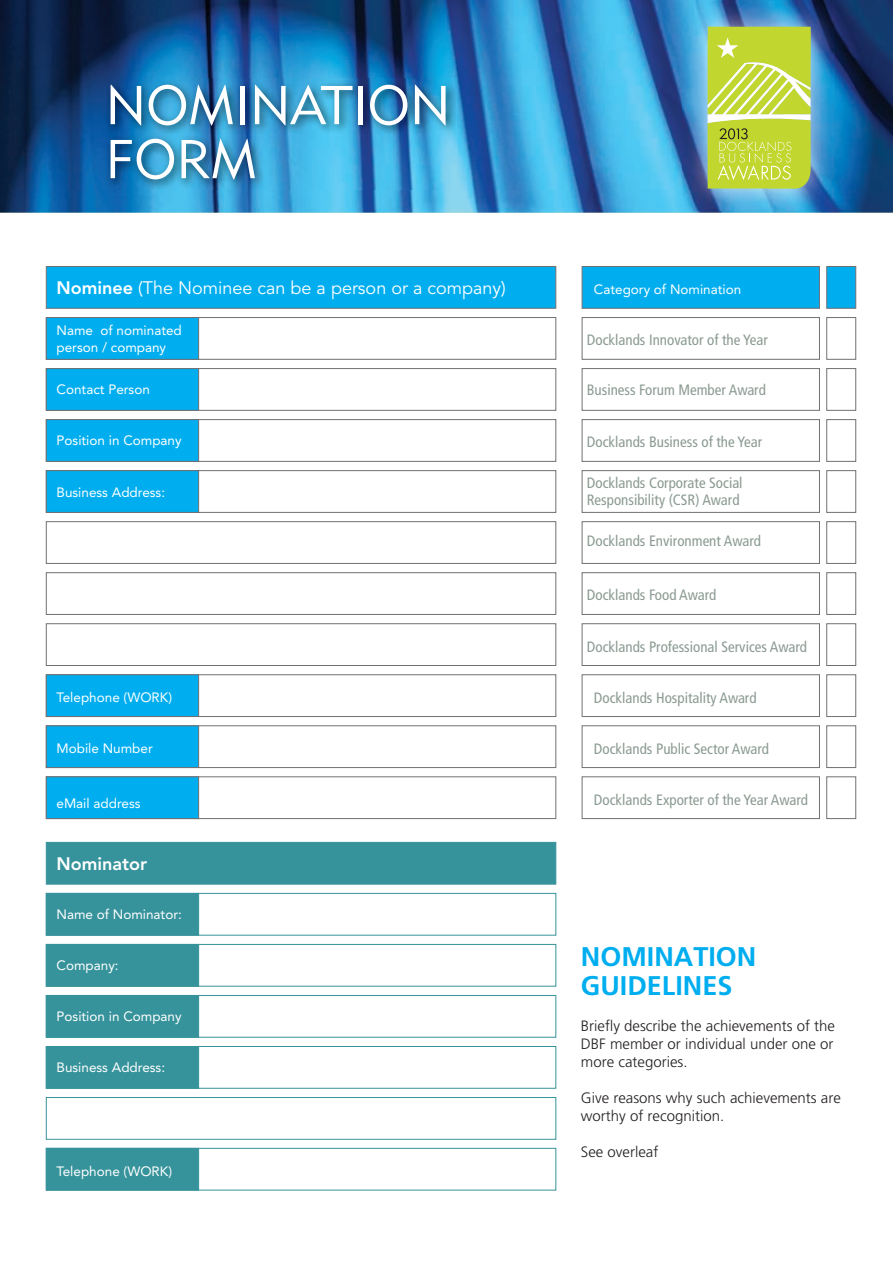
<style>
.page{position:relative;width:893px;height:1263px;background:#fff}
.page>*{position:absolute;margin:0;border:0;box-sizing:border-box;transform-origin:0 0}
.t1{font:54px/54px "Geometric 415 BT Lite A";color:#fff}
.t2{font:700 27px/28.5px "Base House Sans";color:#00aeef}
.t3{font:18px "Avenir";color:#fff}
.t4{font:800 18px "Avenir";color:#fff}
.t5{font:condensed 15px/16.5px "Frutiger";color:#8b9b92}
.t6{font:300 15px/18px "Base House Sans";color:#231f20;text-align:justify}
.t7{font:13.5px/16.2px "Avenir";color:#fff}
.s1{font-weight:800}
.s2{font-family:"Avenir";font-stretch:normal;font-size:13.5px;color:#fff}
</style>
<div class="page">
<div style="left:46px;top:317px;width:510px;height:43px;background:#fff;border:1px solid #717074"></div>
<div style="left:46px;top:893px;width:510px;height:42px;background:#fff;border:1px solid #37939b"></div>
<div style="left:826px;top:266px;width:30px;height:43px;background:#00aeef;border:1px solid #717074"></div>
<div style="left:826px;top:317px;width:30px;height:43px;background:#fff;border:1px solid #717074"></div>
<div style="left:826px;top:368px;width:30px;height:43px;background:#fff;border:1px solid #717074"></div>
<div style="left:826px;top:419px;width:30px;height:43px;background:#fff;border:1px solid #717074"></div>
<div style="left:826px;top:470px;width:30px;height:43px;background:#fff;border:1px solid #717074"></div>
<div style="left:826px;top:521px;width:30px;height:43px;background:#fff;border:1px solid #717074"></div>
<div style="left:826px;top:572px;width:30px;height:43px;background:#fff;border:1px solid #717074"></div>
<div style="left:826px;top:623px;width:30px;height:43px;background:#fff;border:1px solid #717074"></div>
<div style="left:826px;top:674px;width:30px;height:43px;background:#fff;border:1px solid #717074"></div>
<div style="left:826px;top:725px;width:30px;height:43px;background:#fff;border:1px solid #717074"></div>
<div style="left:826px;top:776px;width:30px;height:43px;background:#fff;border:1px solid #717074"></div>
<div style="left:46px;top:368px;width:510px;height:43px;background:#fff;border:1px solid #717074"></div>
<div style="left:46px;top:944px;width:510px;height:42px;background:#fff;border:1px solid #37939b"></div>
<div style="left:46px;top:419px;width:510px;height:43px;background:#fff;border:1px solid #717074"></div>
<div style="left:46px;top:995px;width:510px;height:42px;background:#fff;border:1px solid #37939b"></div>
<div style="left:46px;top:470px;width:510px;height:43px;background:#fff;border:1px solid #717074"></div>
<div style="left:46px;top:1046px;width:510px;height:43px;background:#fff;border:1px solid #37939b"></div>
<div style="left:46px;top:1097px;width:510px;height:43px;background:#fff;border:1px solid #37939b"></div>
<div style="left:46px;top:521px;width:510px;height:43px;background:#fff;border:1px solid #717074"></div>
<div style="left:46px;top:572px;width:510px;height:43px;background:#fff;border:1px solid #717074"></div>
<div style="left:46px;top:623px;width:510px;height:43px;background:#fff;border:1px solid #717074"></div>
<div style="left:46px;top:1148px;width:510px;height:42px;background:#fff;border:1px solid #37939b"></div>
<div style="left:46px;top:317px;width:153px;height:43px;background:#00aeef;border:1px solid #717074"></div>
<div style="left:46px;top:266px;width:510px;height:43px;background:#00aeef;border:1px solid #717074"></div>
<div style="left:46px;top:893px;width:153px;height:42px;background:#37939b"></div>
<div style="left:46px;top:842px;width:510px;height:42px;background:#37939b"></div>
<div style="left:582px;top:266px;width:238px;height:43px;background:#00aeef;border:1px solid #717074"></div>
<div style="left:582px;top:317px;width:238px;height:43px;background:#fff;border:1px solid #717074"></div>
<div style="left:582px;top:368px;width:238px;height:43px;background:#fff;border:1px solid #717074"></div>
<div style="left:582px;top:419px;width:238px;height:43px;background:#fff;border:1px solid #717074"></div>
<div style="left:582px;top:470px;width:238px;height:43px;background:#fff;border:1px solid #717074"></div>
<div style="left:582px;top:521px;width:238px;height:43px;background:#fff;border:1px solid #717074"></div>
<div style="left:582px;top:572px;width:238px;height:43px;background:#fff;border:1px solid #717074"></div>
<div style="left:582px;top:623px;width:238px;height:43px;background:#fff;border:1px solid #717074"></div>
<div style="left:582px;top:674px;width:238px;height:43px;background:#fff;border:1px solid #717074"></div>
<div style="left:582px;top:725px;width:238px;height:43px;background:#fff;border:1px solid #717074"></div>
<div style="left:582px;top:776px;width:238px;height:43px;background:#fff;border:1px solid #717074"></div>
<div style="left:46px;top:368px;width:153px;height:43px;background:#00aeef;border:1px solid #717074"></div>
<div style="left:46px;top:944px;width:153px;height:42px;background:#37939b"></div>
<div style="left:46px;top:419px;width:153px;height:43px;background:#00aeef;border:1px solid #717074"></div>
<div style="left:46px;top:995px;width:153px;height:42px;background:#37939b"></div>
<div style="left:46px;top:470px;width:153px;height:43px;background:#00aeef;border:1px solid #717074"></div>
<div style="left:46px;top:1046px;width:153px;height:43px;background:#37939b"></div>
<div style="left:46px;top:1148px;width:153px;height:42px;background:#37939b"></div>
<div style="left:46px;top:674px;width:510px;height:43px;background:#fff;border:1px solid #717074"></div>
<div style="left:46px;top:725px;width:510px;height:43px;background:#fff;border:1px solid #717074"></div>
<div style="left:46px;top:776px;width:510px;height:43px;background:#fff;border:1px solid #717074"></div>
<div style="left:46px;top:674px;width:153px;height:43px;background:#00aeef;border:1px solid #717074"></div>
<div style="left:46px;top:725px;width:153px;height:43px;background:#00aeef;border:1px solid #717074"></div>
<div style="left:46px;top:776px;width:153px;height:43px;background:#00aeef;border:1px solid #717074"></div>
<img style="left:0;top:0;width:893px;height:213px">
<img style="left:105px;top:79px;width:352px;height:111px">
<img style="left:683px;top:2px;width:150px;height:209px">
<svg style="left:708px;top:27px;width:103px;height:162px;background:#c7da4f"></svg>
<h1 class="t1" style="left:105px;top:78px;width:347px">NOMINATION<br>FORM</h1>
<p class="t3" style="left:57px;top:278px;width:451px"><span class="s1">Nominee</span> (The Nominee can be a person or a company)</p>
<p class="t7" style="left:57px;top:323px;width:127px">Name of nominated person / company</p>
<p class="t7" style="left:57px;top:382px;width:95px">Contact Person</p>
<p class="t7" style="left:57px;top:433px;width:127px">Position in Company</p>
<p class="t7" style="left:57px;top:484px;width:110px">Business Address:</p>
<p class="t7" style="left:57px;top:689px;width:117px">Telephone (WORK)</p>
<p class="t7" style="left:57px;top:740px;width:98px">Mobile Number</p>
<p class="t7" style="left:57px;top:796px;width:86px">eMail address</p>
<p class="t4" style="left:57px;top:853px;width:92px">Nominator</p>
<p class="t7" style="left:57px;top:906px;width:127px">Name of Nominator:</p>
<p class="t7" style="left:57px;top:957px;width:64px">Company:</p>
<p class="t7" style="left:57px;top:1008px;width:127px">Position in Company</p>
<p class="t7" style="left:57px;top:1060px;width:110px">Business Address:</p>
<p class="t7" style="left:57px;top:1163px;width:117px">Telephone (WORK)</p>
<p class="t7" style="left:594px;top:281px;width:149px">Category of Nomination</p>
<p class="t5" style="left:587px;top:332px;width:183px">Docklands Innovator of the Year</p>
<p class="t5" style="left:587px;top:382px;width:181px">Business Forum Member Award</p>
<p class="t5" style="left:587px;top:434px;width:177px">Docklands Business of the Year</p>
<p class="t5" style="left:587px;top:475px;width:157px">Docklands Corporate Social<br>Responsibility (CSR) Award</p>
<p class="t5" style="left:587px;top:532px;width:228px">Docklands Environment Award<span class="s2">Nomina-</span></p>
<p class="t5" style="left:587px;top:586px;width:131px">Docklands Food Award</p>
<p class="t5" style="left:587px;top:638px;width:222px">Docklands Professional Services Award</p>
<p class="t5" style="left:594px;top:689px;width:164px">Docklands Hospitality Award</p>
<p class="t5" style="left:594px;top:740px;width:177px">Docklands Public Sector Award</p>
<p class="t5" style="left:594px;top:791px;width:216px">Docklands Exporter of the Year Award</p>
<h2 class="t2" style="left:581px;top:942px;width:177px">NOMINATION<br>GUIDELINES</h2>
<p class="t6" style="left:581px;top:1016px;width:256px">Briefly describe the achievements of the DBF member or individual under one or more categories.</p>
<p class="t6" style="left:581px;top:1088px;width:262px">Give reasons why such achievements are worthy of recognition.</p>
<p class="t6" style="left:581px;top:1142px;width:79px">See overleaf</p>
</div>
